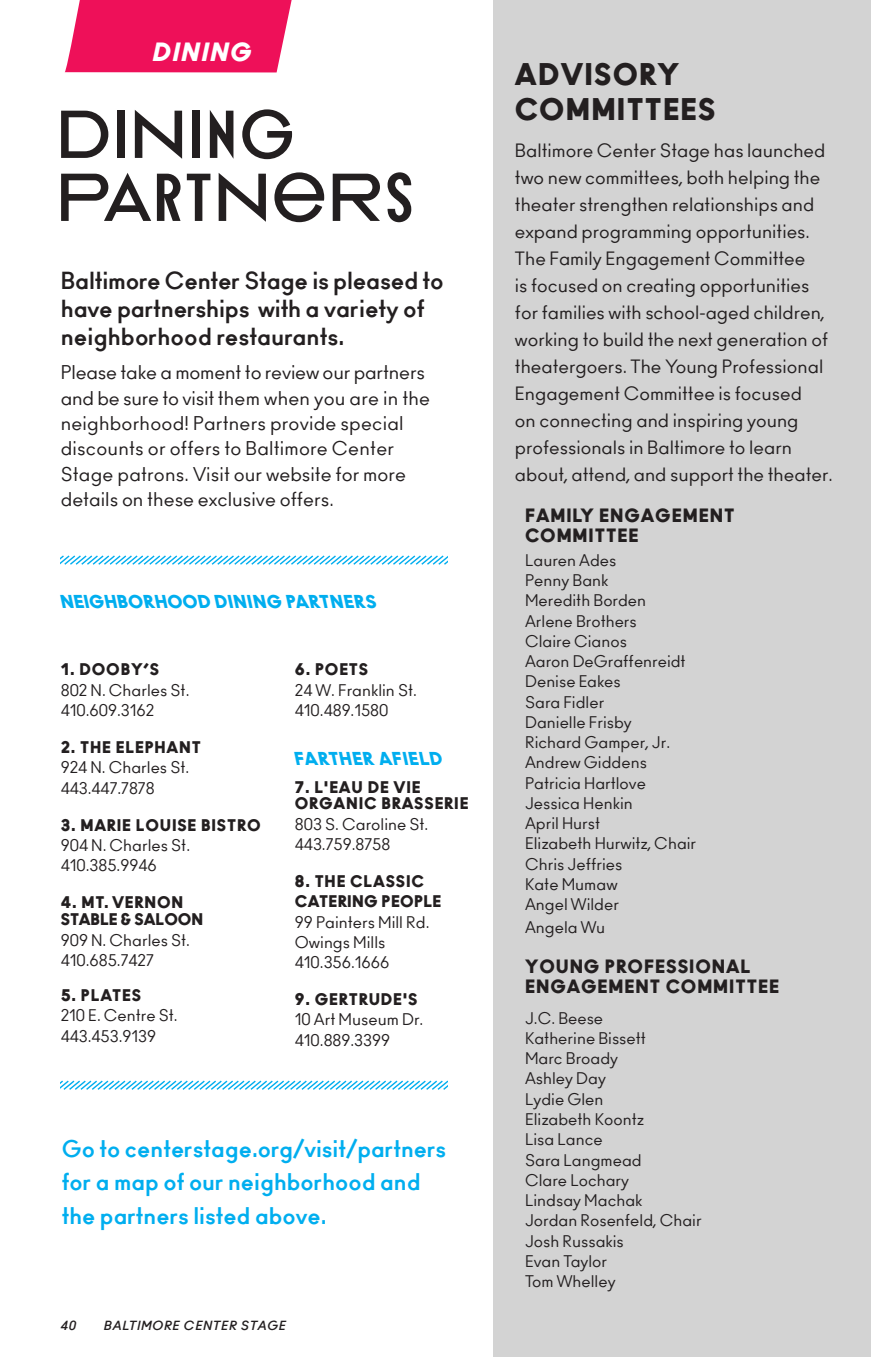
<style>
.page{position:relative;width:871px;height:1357px;background:#fff}
.page>*{position:absolute;margin:0;border:0;box-sizing:border-box;transform-origin:0 0}
.t1{font:700 expanded 63px/63px "Ano";letter-spacing:.02em;color:#231f20}
.t2{font:900 29.25px "Ano";letter-spacing:.04em;color:#231f20}
.t3{font:italic 900 24.53px "Ano";letter-spacing:.06em;color:#fff}
.t4{font:700 22.95px/28.1px "Ano";letter-spacing:-.01em;color:#231f20}
.t5{font:700 22.5px/33.8px "Ano";color:#00aeef}
.t6{font:18.45px/25.2px "Ano";letter-spacing:.005em;color:#231f20}
.t7{font:18px/27px "Ano";color:#231f20}
.t8{font:900 18px/20.2px "Ano";letter-spacing:.05em;color:#231f20}
.t9{font:italic 17.55px "Ano Black Back";letter-spacing:.01em;color:#00aeef}
.t10{font:italic 17.55px "Ano Black Back";letter-spacing:.03em;color:#00aeef}
.t11{font:15.75px/20.2px "Ano";color:#231f20}
.t12{font:900 15.75px/16.9px "Ano";letter-spacing:.05em;color:#231f20}
.t13{font:900 15.75px/16.9px "Ano";color:#231f20}
.t14{font:italic 700 12.38px "Ano";letter-spacing:.07em;color:#231f20}
.s1{font-weight:900}
</style>
<div class="page">
<svg style="left:65px;top:0;width:227px;height:72px;background:#ef2064"></svg>
<svg style="left:61px;top:555px;width:387px;height:10px"></svg>
<svg style="left:61px;top:1080px;width:387px;height:10px"></svg>
<div style="left:493px;top:0;width:378px;height:1357px;background:#d3d3d3"></div>
<p class="t3" style="left:153px;top:37px;width:100px">DINING</p>
<p class="t1" style="left:57px;top:102px;width:359px">DINING<br>PARTNERS</p>
<p class="t4" style="left:61px;top:267px;width:384px">Baltimore Center Stage is pleased to have partnerships with a variety of neighborhood restaurants.</p>
<p class="t6" style="left:61px;top:360px;width:371px">Please take a moment to review our partners and be sure to visit them when you are in the neighborhood! Partners provide special discounts or offers to Baltimore Center Stage patrons. Visit our website for more details on these exclusive offers.</p>
<p class="t9" style="left:61px;top:590px;width:317px">NEIGHBORHOOD DINING PARTNERS</p>
<p class="t12" style="left:61px;top:661px;width:100px">1. DOOBY’S</p>
<p class="t11" style="left:61px;top:680px;width:130px">802 N. Charles St.<br>410.609.3162</p>
<p class="t12" style="left:61px;top:739px;width:142px">2. THE ELEPHANT</p>
<p class="t11" style="left:61px;top:758px;width:130px">924 N. Charles St.<br>443.447.7878</p>
<p class="t12" style="left:61px;top:817px;width:201px">3. MARIE LOUISE BISTRO</p>
<p class="t11" style="left:61px;top:835px;width:131px">904 N. Charles St.<br>410.385.9946</p>
<p class="t13" style="left:61px;top:894px;width:144px">4. MT. VERNON<br>STABLE &amp; SALOON</p>
<p class="t11" style="left:61px;top:930px;width:131px">909 N. Charles St.</p>
<p class="t11" style="left:61px;top:950px;width:94px">410.685.7427</p>
<p class="t12" style="left:61px;top:987px;width:82px">5. PLATES</p>
<p class="t11" style="left:61px;top:1006px;width:118px">210 E. Centre St.<br>443.453.9139</p>
<p class="t12" style="left:295px;top:661px;width:75px">6. POETS</p>
<p class="t11" style="left:295px;top:680px;width:124px">24 W. Franklin St.<br>410.489.1580</p>
<p class="t10" style="left:295px;top:748px;width:149px">FARTHER AFIELD</p>
<p class="t12" style="left:295px;top:778px;width:175px">7. L'EAU DE VIE<br>ORGANIC BRASSERIE</p>
<p class="t11" style="left:295px;top:814px;width:135px">803 S. Caroline St.<br>443.759.8758</p>
<p class="t11" style="left:295px;top:871px;width:148px"><span class="s1">8. THE CLASSIC<br>CATERING PEOPLE<br></span>99 Painters Mill Rd.<br>Owings Mills<br>410.356.1666</p>
<p class="t12" style="left:295px;top:991px;width:124px">9. GERTRUDE'S</p>
<p class="t11" style="left:295px;top:1010px;width:130px">10 Art Museum Dr.<br>410.889.3399</p>
<p class="t5" style="left:62px;top:1132px;width:386px">Go to centerstage.org/visit/partners for a map of our neighborhood and the partners listed above.</p>
<p class="t14" style="left:61px;top:1318px;width:17px">40</p>
<p class="t14" style="left:104px;top:1318px;width:183px">BALTIMORE CENTER STAGE</p>
<p class="t2" style="left:515px;top:55px;width:166px">ADVISORY</p>
<p class="t2" style="left:515px;top:91px;width:202px">COMMITTEES</p>
<p class="t7" style="left:515px;top:137px;width:319px">Baltimore Center Stage has launched two new committees, both helping the theater strengthen relationships and expand programming opportunities.<br>The Family Engagement Committee<br>is focused on creating opportunities for families with school-aged children, working to build the next generation of theatergoers. The Young Professional Engagement Committee is focused<br>on connecting and inspiring young professionals in Baltimore to learn about, attend, and support the theater.</p>
<p class="t8" style="left:525px;top:505px;width:211px">FAMILY ENGAGEMENT<br>COMMITTEE</p>
<p class="t11" style="left:525px;top:550px;width:93px">Lauren Ades<br>Penny Bank</p>
<p class="t11" style="left:525px;top:591px;width:123px">Meredith Borden</p>
<p class="t11" style="left:525px;top:611px;width:113px">Arlene Brothers</p>
<p class="t11" style="left:525px;top:631px;width:103px">Claire Cianos</p>
<p class="t11" style="left:525px;top:651px;width:162px">Aaron DeGraffenreidt</p>
<p class="t11" style="left:525px;top:672px;width:97px">Denise Eakes</p>
<p class="t11" style="left:525px;top:692px;width:81px">Sara Fidler</p>
<p class="t11" style="left:525px;top:712px;width:108px">Danielle Frisby</p>
<p class="t11" style="left:525px;top:732px;width:146px">Richard Gamper, Jr.</p>
<p class="t11" style="left:525px;top:753px;width:123px">Andrew Giddens</p>
<p class="t11" style="left:525px;top:773px;width:122px">Patricia Hartlove</p>
<p class="t11" style="left:525px;top:793px;width:109px">Jessica Henkin</p>
<p class="t11" style="left:525px;top:813px;width:77px">April Hurst</p>
<p class="t11" style="left:525px;top:834px;width:173px">Elizabeth Hurwitz, Chair</p>
<p class="t11" style="left:525px;top:854px;width:99px">Chris Jeffries</p>
<p class="t11" style="left:525px;top:874px;width:94px">Kate Mumaw</p>
<p class="t11" style="left:525px;top:894px;width:95px">Angel Wilder</p>
<p class="t11" style="left:525px;top:917px;width:81px">Angela Wu</p>
<p class="t8" style="left:525px;top:956px;width:227px">YOUNG PROFESSIONAL</p>
<p class="t8" style="left:525px;top:977px;width:256px">ENGAGEMENT COMMITTEE</p>
<p class="t11" style="left:525px;top:1008px;width:80px">J.C. Beese</p>
<p class="t11" style="left:525px;top:1028px;width:122px">Katherine Bissett</p>
<p class="t11" style="left:525px;top:1048px;width:94px">Marc Broady</p>
<p class="t11" style="left:525px;top:1069px;width:82px">Ashley Day<br>Lydie Glen</p>
<p class="t11" style="left:525px;top:1109px;width:120px">Elizabeth Koontz</p>
<p class="t11" style="left:525px;top:1129px;width:79px">Lisa Lance</p>
<p class="t11" style="left:525px;top:1150px;width:118px">Sara Langmead</p>
<p class="t11" style="left:525px;top:1170px;width:106px">Clare Lochary</p>
<p class="t11" style="left:525px;top:1190px;width:119px">Lindsay Machak</p>
<p class="t11" style="left:525px;top:1210px;width:178px">Jordan Rosenfeld, Chair</p>
<p class="t11" style="left:525px;top:1231px;width:100px">Josh Russakis</p>
<p class="t11" style="left:525px;top:1251px;width:84px">Evan Taylor</p>
<p class="t11" style="left:525px;top:1271px;width:92px">Tom Whelley</p>
</div>
